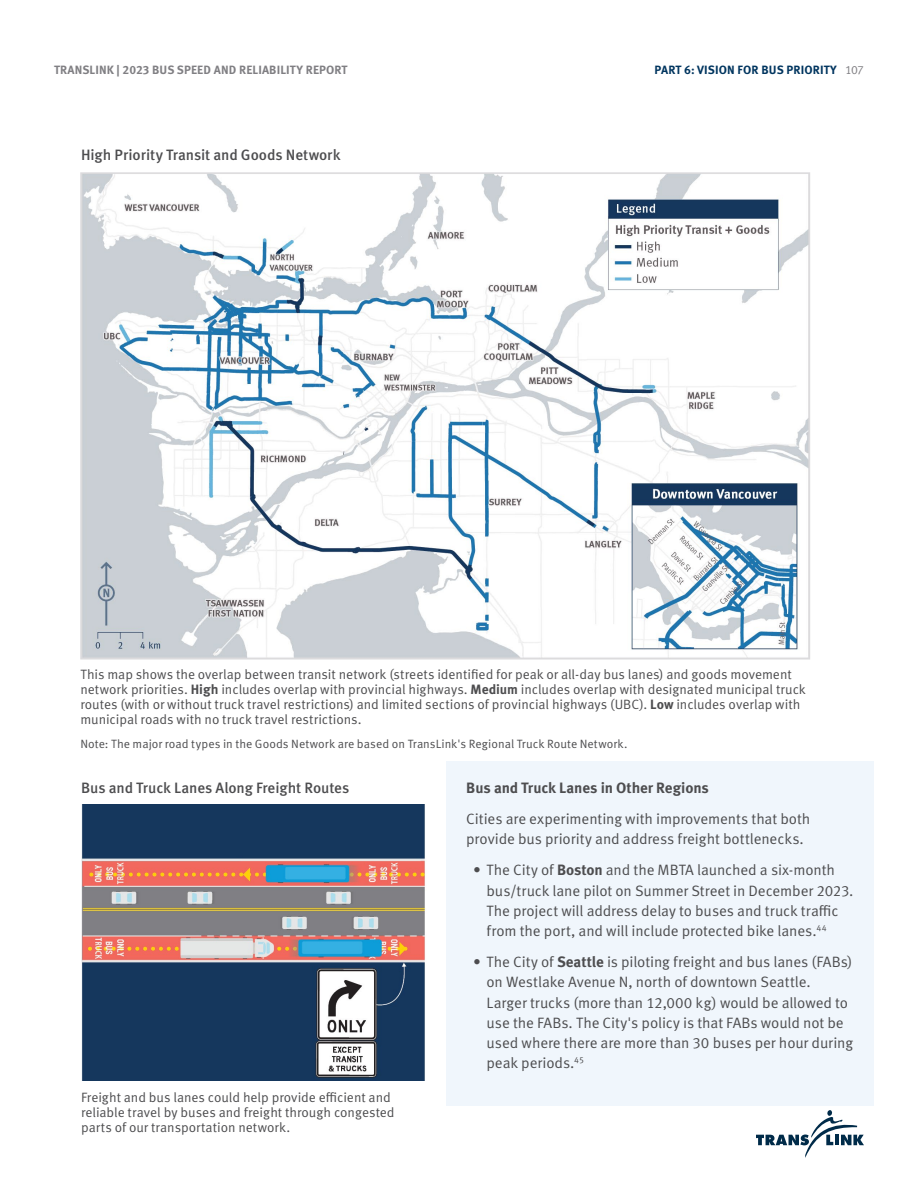
<style>
.page{position:relative;width:918px;height:1188px;background:#fff}
.page>*{position:absolute;margin:0;border:0;box-sizing:border-box;transform-origin:0 0}
.Paragraph_1-GREP_Styled_Numbers{font:15px/20.2px "Meta Pro Norm";letter-spacing:-.005em;color:#4d4d4f}
.Figure_Title_Unnumbered{font:500 15px "Meta Pro";letter-spacing:-.005em;color:#4d4d4f}
.Paragraph_1-GREP_Styled_Numbers-2{font:700 15px "Meta Pro";letter-spacing:-.01em;color:#4d4d4f}
.Figure_Caption_Text{font:13.5px/15px "Meta Pro Norm";color:#4d4d4f}
.Figure_Source_Text{font:12px "Meta Pro Norm";letter-spacing:.005em;color:#4d4d4f}
.t1{font:700 12px "Meta Pro";letter-spacing:.01em;color:#807f83}
.t2{font:700 12px "Meta Pro";letter-spacing:.01em;color:#00355f}
.s1{font-family:"Meta Pro Norm";font-weight:400;color:#807f83}
.s2{font-family:"Meta Pro";font-weight:700}
</style>
<div class="page">
<img style="left:83px;top:175px;width:724px;height:482px">
<div style="left:80px;top:172px;width:730px;height:488px;border:2px solid #dcdbdd"></div>
<img style="left:81px;top:804px;width:345px;height:277px">
<div style="left:446px;top:761px;width:428px;height:345px;background:#f0f6fc"></div>
<svg style="left:756px;top:1110px;width:108px;height:48px"></svg>
<p class="t1" style="left:54px;top:60px;width:295px">TRANSLINK | 2023 BUS SPEED AND RELIABILITY REPORT</p>
<p class="t2" style="left:655px;top:60px;width:15px">Part</p>
<p class="t2" style="left:684px;top:60px;width:181px">6: Vision for Bus Priority <span class="s1">107</span></p>
<p class="Figure_Title_Unnumbered" style="left:81px;top:144px;width:261px">High Priority Transit and Goods Network</p>
<p class="Figure_Caption_Text" style="left:80px;top:666px;width:727px">This map shows the overlap between transit network (streets identified for peak or all-day bus lanes) and goods movement network priorities. <span class="s2">High</span> includes overlap with provincial highways. <span class="s2">Medium</span> includes overlap with designated municipal truck routes (with or without truck travel restrictions) and limited sections of provincial highways (UBC). <span class="s2">Low</span> includes overlap with municipal roads with no truck travel restrictions.</p>
<p class="Figure_Source_Text" style="left:80px;top:735px;width:549px">Note: The major road types in the Goods Network are based on TransLink's Regional Truck Route Network.</p>
<p class="Figure_Title_Unnumbered" style="left:81px;top:776px;width:270px">Bus and Truck Lanes Along Freight Routes</p>
<p class="Paragraph_1-GREP_Styled_Numbers-2" style="left:466px;top:776px;width:244px">Bus and Truck Lanes in Other Regions</p>
<p class="Paragraph_1-GREP_Styled_Numbers" style="left:466px;top:808px;width:346px">Cities are experimenting with improvements that both provide bus priority and address freight bottlenecks.</p>
<p class="Paragraph_1-GREP_Styled_Numbers" style="left:487px;top:859px;width:368px;text-indent:-14px">• The City of <span class="s2">Boston</span> and the MBTA launched a six-month bus/truck lane pilot on Summer Street in December 2023.<br>The project will address delay to buses and truck traffic from the port, and will include protected bike lanes.<sup>44</sup></p>
<p class="Paragraph_1-GREP_Styled_Numbers" style="left:487px;top:951px;width:368px;text-indent:-14px">• The City of <span class="s2">Seattle</span> is piloting freight and bus lanes (FABs) on Westlake Avenue N, north of downtown Seattle.<br>Larger trucks (more than 12,000 kg) would be allowed to use the FABs. The City's policy is that FABs would not be used where there are more than 30 buses per hour during peak periods.<sup>45</sup></p>
<p class="Figure_Caption_Text" style="left:81px;top:1089px;width:315px">Freight and bus lanes could help provide efficient and reliable travel by buses and freight through congested parts of our transportation network.</p>
</div>
